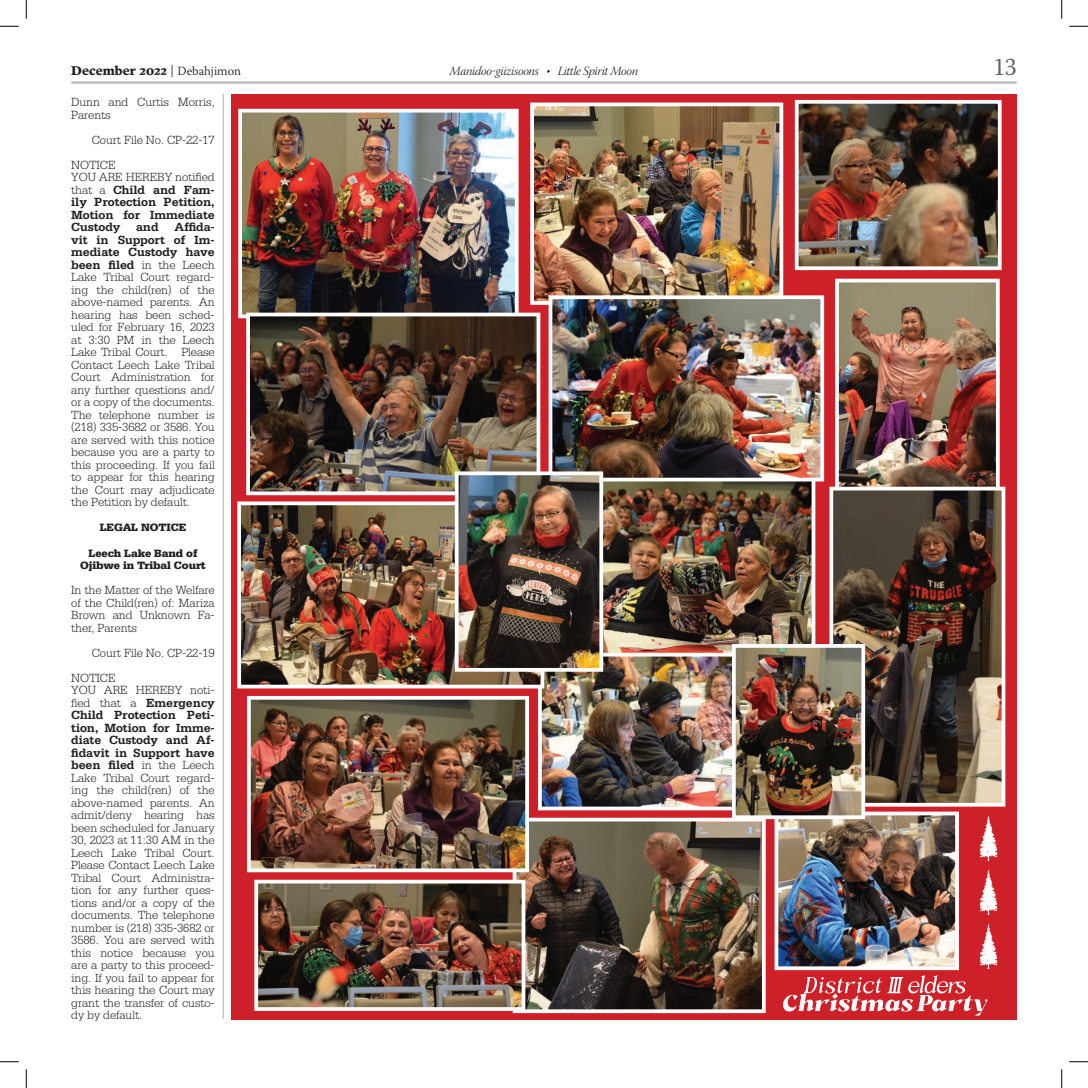
<style>
.page{position:relative;width:1088px;height:1088px;background:#fff}
.page>*{position:absolute;margin:0;border:0;box-sizing:border-box;transform-origin:0 0}
.t1{font:25px "Warnock Pro";color:#636366;scale:.95 1}
.Legal_Notice{font:300 12.5px/12.5px "Serifa Std";letter-spacing:-.01em;color:#231f20;text-align:justify}
.t2{font:12.5px "Warnock Pro Light It Subh";letter-spacing:-.025em;color:#231f20}
.t3{font:700 12.5px "Poynter Text";color:#231f20}
.Legal_Notice-2{font:900 11.25px/12.5px "Serifa Std";letter-spacing:-.01em;color:#231f20;text-align:center}
.s1{font-family:"Warnock Pro";font-weight:300}
.s2{font-weight:700}
</style>
<div class="page">
<hr style="left:71px;top:81px;width:945px;height:3px;background:#bcbdc0">
<div style="left:232px;top:94px;width:784px;height:925px;background:#cd2028"></div>
<hr style="left:222px;top:94px;width:2px;height:924px;background:#bcbdc0">
<svg style="left:238px;top:108px;width:14px;height:211px;background:#a9977f"></svg>
<svg style="left:247px;top:695px;width:5px;height:178px"></svg>
<svg style="left:1003px;top:486px;width:3px;height:321px"></svg>
<img style="left:237px;top:501px;width:15px;height:188px">
<svg style="left:244px;top:311px;width:8px;height:185px"></svg>
<img style="left:252px;top:99px;width:751px;height:916px">
<svg style="left:0;top:25px;width:19px;height:2px"></svg>
<svg style="left:1069px;top:25px;width:19px;height:2px"></svg>
<svg style="left:0;top:1061px;width:19px;height:1px"></svg>
<svg style="left:1069px;top:1061px;width:19px;height:1px"></svg>
<svg style="left:25px;top:0;width:2px;height:19px"></svg>
<svg style="left:25px;top:1069px;width:2px;height:19px"></svg>
<svg style="left:1061px;top:0;width:1px;height:19px"></svg>
<svg style="left:1061px;top:1069px;width:1px;height:19px"></svg>
<p class="t3" style="left:71px;top:65px;width:171px">December 2022 <span class="s1">| Debahjimon</span></p>
<p class="t2" style="left:449px;top:64px;width:190px">Manidoo-giizisoons • Little Spirit Moon</p>
<h1 class="t1" style="left:993px;top:52px;width:26px">13</h1>
<p class="Legal_Notice" style="left:71px;top:96px;width:145px">Dunn and Curtis Morris,<br>Parents</p>
<p class="Legal_Notice" style="left:92px;top:134px;width:124px">Court File No. CP-22-17</p>
<p class="Legal_Notice" style="left:71px;top:159px;width:46px">NOTICE</p>
<p class="Legal_Notice" style="left:71px;top:171px;width:145px">YOU ARE HEREBY notified that a <span class="s2">Child and Fam&shy;ily Protection Petition, Motion for Immediate Custody and Affida&shy;vit in Support of Im&shy;mediate Custody have been filed</span> in the Leech Lake Tribal Court regard&shy;ing the child(ren) of the above-named parents. An hearing has been sched&shy;uled for February 16, 2023 at 3:30 PM in the Leech Lake Tribal Court. Please Contact Leech Lake Tribal Court Administration for any further questions and/ or a copy of the documents.<br>The telephone number is (218) 335-3682 or 3586. You are served with this notice because you are a party to this proceeding. If you fail to appear for this hearing the Court may adjudicate the Petition by default.</p>
<p class="Legal_Notice-2" style="left:100px;top:521px;width:88px">LEGAL NOTICE</p>
<p class="Legal_Notice-2" style="left:80px;top:546px;width:127px">Leech Lake Band of<br>Ojibwe in Tribal Court</p>
<p class="Legal_Notice" style="left:71px;top:584px;width:145px">In the Matter of the Welfare of the Child(ren) of: Mariza Brown and Unknown Fa&shy;ther, Parents</p>
<p class="Legal_Notice" style="left:92px;top:646px;width:124px">Court File No. CP-22-19</p>
<p class="Legal_Notice" style="left:71px;top:671px;width:46px">NOTICE</p>
<p class="Legal_Notice" style="left:71px;top:684px;width:145px">YOU ARE HEREBY noti&shy;fied that a <span class="s2">Emergency Child Protection Peti&shy;tion, Motion for Imme&shy;diate Custody and Af&shy;fidavit in Support have been filed</span> in the Leech Lake Tribal Court regard&shy;ing the child(ren) of the above-named parents. An admit/deny hearing has been scheduled for January 30, 2023 at 11:30 AM in the Leech Lake Tribal Court.<br>Please Contact Leech Lake Tribal Court Administra&shy;tion for any further ques&shy;tions and/or a copy of the documents. The telephone number is (218) 335-3682 or 3586. You are served with this notice because you are a party to this proceed&shy;ing. If you fail to appear for this hearing the Court may grant the transfer of custo&shy;dy by default.</p>
</div>
